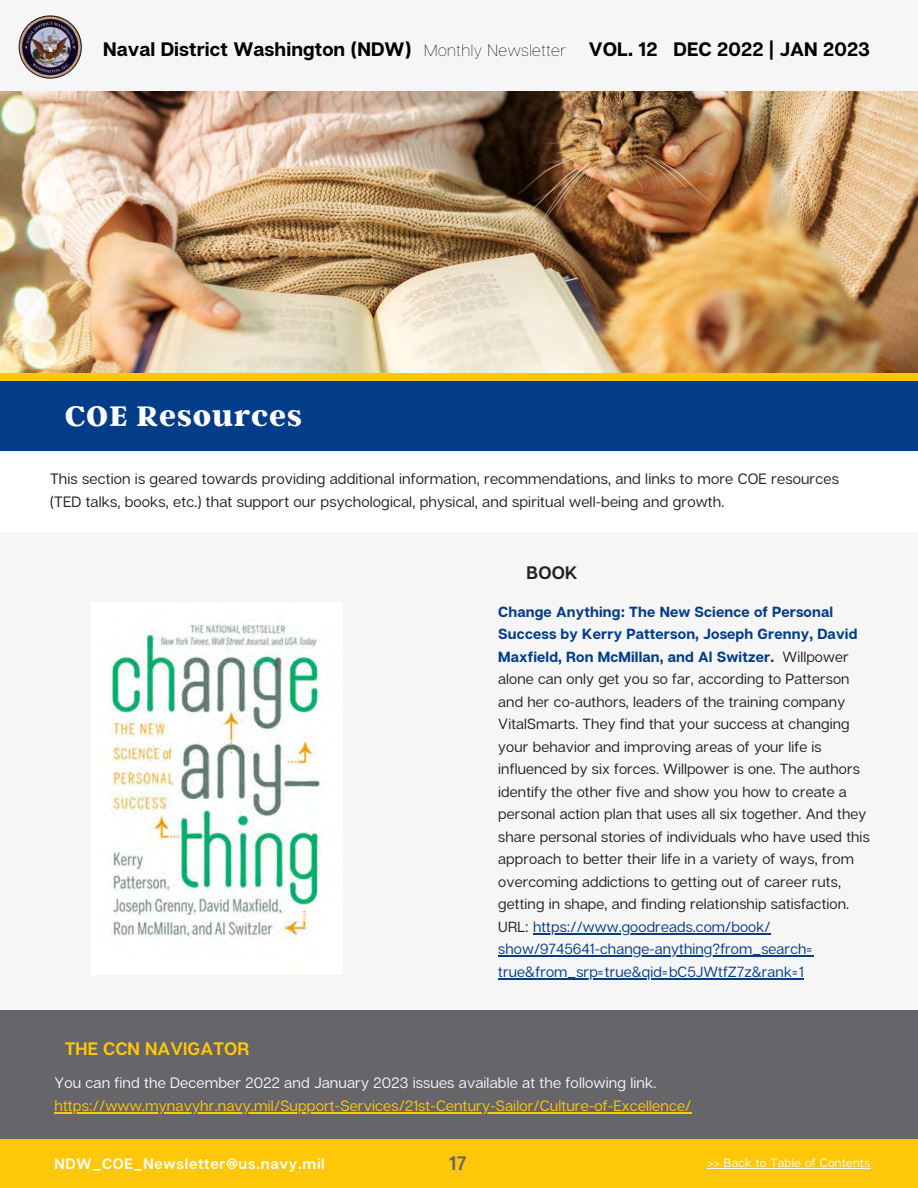
<style>
.page{position:relative;width:918px;height:1188px;background:#f6f6f6}
.page>*{position:absolute;margin:0;border:0;box-sizing:border-box;transform-origin:0 0}
.t1{font:800 31.5px "Argent CF";letter-spacing:.03em;color:#fff}
.t2{font:700 19.5px "Articulat CF";letter-spacing:.005em;color:#000}
.t3{font:600 19.5px "Articulat CF";color:#65656a}
.t4{font:600 18px "Articulat CF";letter-spacing:.005em;color:#ffc709}
.t5{font:600 18px "Articulat CF";color:#222}
.t6{font:15px/23.7px "Articulat CF";letter-spacing:.01em;color:#222}
.t7{font:15px "Articulat CF";letter-spacing:.01em;color:#ffc709}
.t8{font:15px "Articulat CF";letter-spacing:.01em;color:#f6f6f6}
.t9{font:600 15px "Articulat CF";letter-spacing:.05em;color:#fff}
.t10{font:14.7px/22.5px "Articulat CF";letter-spacing:.01em;color:#222}
.t11{font:12px "Articulat CF";letter-spacing:.03em;color:#fff}
.s1{font-weight:100;font-size:16.5px}
.s2{font-weight:700;color:#033d89}
.s3{color:#033d89}
</style>
<div class="page">
<div style="left:0;top:428px;width:918px;height:103px;background:#fff"></div>
<div style="left:0;top:1010px;width:918px;height:168px;background:#65656a"></div>
<div style="left:0;top:1139px;width:918px;height:49px;background:#ffc709"></div>
<img style="left:18px;top:15px;width:64px;height:64px">
<img style="left:0;top:92px;width:918px;height:281px">
<div style="left:0;top:381px;width:918px;height:70px;background:#033d89"></div>
<div style="left:0;top:373px;width:918px;height:8px;background:#ffc709"></div>
<img style="left:111px;top:625px;width:209px;height:311px">
<hr style="left:707px;top:1168px;width:164px;height:1px;background:#fff">
<hr style="left:54px;top:1113px;width:638px;height:1px;background:#ffc709">
<hr style="left:533px;top:933px;width:238px;height:1px;background:#033d89">
<hr style="left:498px;top:955px;width:315px;height:2px;background:#033d89">
<hr style="left:498px;top:978px;width:306px;height:1px;background:#033d89">
<h2 class="t2" style="left:103px;top:37px;width:465px">Naval District Washington (NDW) <span class="s1">Monthly Newsletter</span></h2>
<h2 class="t2" style="left:589px;top:37px;width:283px">VOL. 12 DEC 2022 | JAN 2023</h2>
<h1 class="t1" style="left:65px;top:396px;width:239px">COE Resources</h1>
<p class="t6" style="left:50px;top:466px;width:790px">This section is geared towards providing additional information, recommendations, and links to more COE resources (TED talks, books, etc.) that support our psychological, physical, and spiritual well-being and growth.</p>
<p class="t4" style="left:65px;top:1038px;width:186px">THE CCN NAVIGATOR</p>
<p class="t5" style="left:527px;top:562px;width:52px">BOOK</p>
<p class="t10" style="left:498px;top:600px;width:373px"><span class="s2">Change Anything: The New Science of Personal Success by Kerry Patterson, Joseph Grenny, David Maxfield, Ron McMillan, and Al Switzer.</span> Willpower alone can only get you so far, according to Patterson and her co-authors, leaders of the training company VitalSmarts. They find that your success at changing your behavior and improving areas of your life is influenced by six forces. Willpower is one. The authors identify the other five and show you how to create a personal action plan that uses all six together. And they share personal stories of individuals who have used this approach to better their life in a variety of ways, from overcoming addictions to getting out of career ruts, getting in shape, and finding relationship satisfaction.<br>URL: <span class="s3">https://www.goodreads.com/book/ show/9745641-change-anything?from_search= true&amp;from_srp=true&amp;qid=bC5JWtfZ7z&amp;rank=1</span></p>
<p class="t8" style="left:54px;top:1073px;width:603px">You can find the December 2022 and January 2023 issues available at the following link.</p>
<p class="t7" style="left:54px;top:1097px;width:639px">https://www.mynavyhr.navy.mil/Support-Services/21st-Century-Sailor/Culture-of-Excellence/</p>
<p class="t9" style="left:54px;top:1154px;width:272px">NDW_COE_Newsletter@us.navy.mil</p>
<h2 class="t3" style="left:449px;top:1151px;width:19px">17</h2>
<p class="t11" style="left:707px;top:1155px;width:164px">&gt;&gt; Back to Table of Contents</p>
</div>
